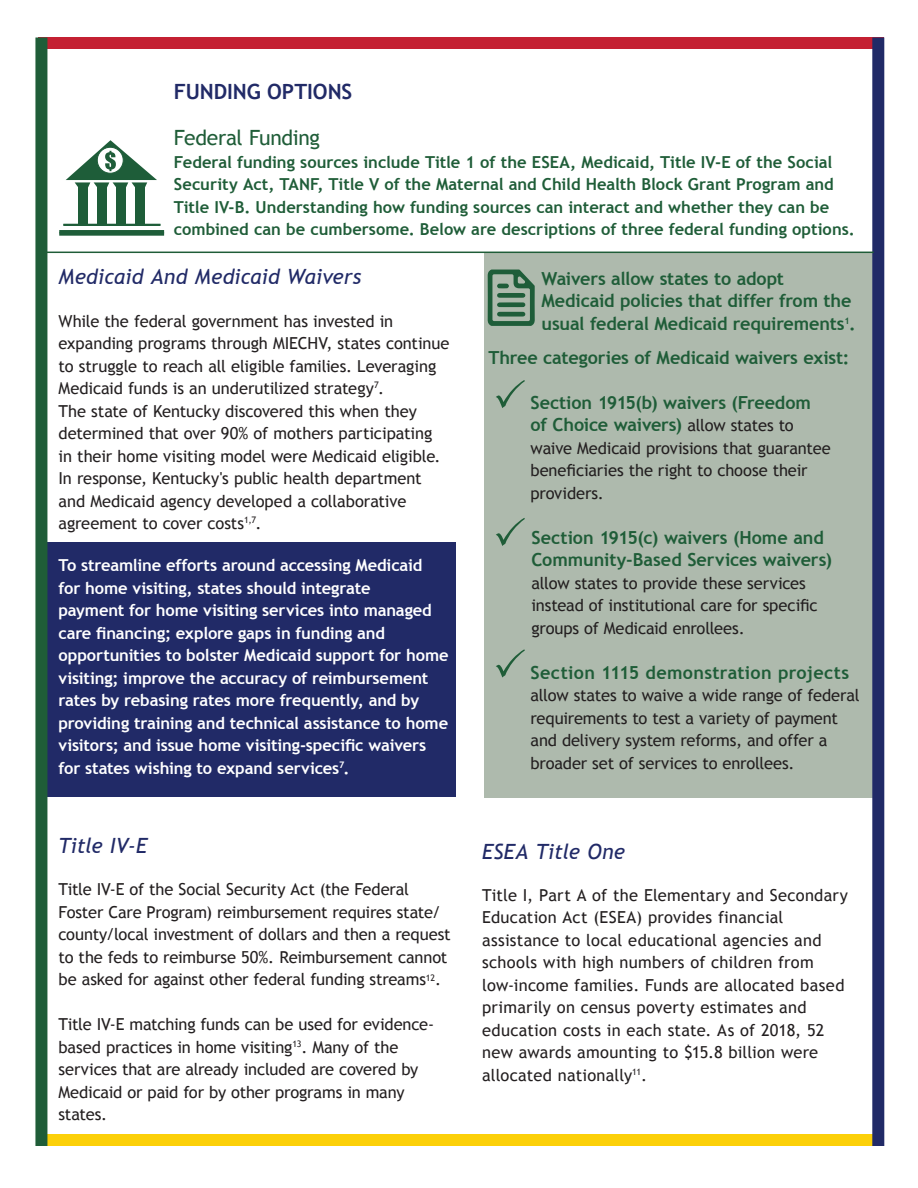
<style>
.page{position:relative;width:918px;height:1188px;background:#fff}
.page>*{position:absolute;margin:0;border:0;box-sizing:border-box;transform-origin:0 0}
.t1{font:italic 21px "Trebuchet MS";letter-spacing:.005em;color:#212a67}
.t2{font:700 21px "Trebuchet MS";letter-spacing:-.005em;color:#212a67}
.t3{font:21px "Trebuchet MS";letter-spacing:-.015em;color:#1f5d38}
.t4{font:700 18px/22.5px "Trebuchet MS";letter-spacing:-.005em;color:#1f5d38}
.t5{font:700 18px "Trebuchet MS";letter-spacing:.02em;color:#1f5d38}
.t6{font:16.5px/22.5px "Trebuchet MS";letter-spacing:-.005em;color:#231f20}
.t7{font:700 16.5px/22.5px "Trebuchet MS";letter-spacing:-.01em;color:#fff}
.t8{font:16.5px/22.5px "Trebuchet MS";letter-spacing:.015em;color:#231f20}
.t9{font:700 16.5px/22.5px "Trebuchet MS";color:#1f5d38}
.s1{font-weight:400;font-size:16.5px;color:#231f20}
</style>
<div class="page">
<div style="left:46px;top:542px;width:410px;height:255px;background:#212a67"></div>
<div style="left:484px;top:253px;width:396px;height:545px;background:#aebaad"></div>
<div style="left:39px;top:38px;width:845px;height:12px;background:#c42032"></div>
<div style="left:39px;top:1134px;width:845px;height:12px;background:#fcd009"></div>
<div style="left:35px;top:38px;width:12px;height:1108px;background:#1f5d38"></div>
<div style="left:872px;top:38px;width:12px;height:1108px;background:#212a67"></div>
<svg style="left:496px;top:380px;width:29px;height:28px"></svg>
<svg style="left:496px;top:518px;width:29px;height:28px"></svg>
<svg style="left:496px;top:649px;width:29px;height:29px"></svg>
<div style="left:79px;top:183px;width:9px;height:42px;background:#1e5d39"></div>
<div style="left:117px;top:183px;width:9px;height:42px;background:#1e5d39"></div>
<hr style="left:63px;top:224px;width:97px;height:2px;background:#1e5d39">
<div style="left:59px;top:230px;width:105px;height:6px;background:#1e5d39"></div>
<div style="left:98px;top:183px;width:9px;height:42px;background:#1e5d39"></div>
<div style="left:136px;top:183px;width:9px;height:42px;background:#1e5d39"></div>
<svg style="left:66px;top:140px;width:91px;height:48px"></svg>
<svg style="left:488px;top:270px;width:47px;height:56px"></svg>
<hr style="left:42px;top:252px;width:832px;height:1px;background:#1f5d38">
<p class="t2" style="left:174px;top:78px;width:180px">FUNDING OPTIONS</p>
<p class="t3" style="left:174px;top:125px;width:148px">Federal Funding</p>
<p class="t9" style="left:174px;top:151px;width:683px">Federal funding sources include Title 1 of the ESEA, Medicaid, Title IV-E of the Social Security Act, TANF, Title V of the Maternal and Child Health Block Grant Program and Title IV-B. Understanding how funding sources can interact and whether they can be combined can be cumbersome. Below are descriptions of three federal funding options.</p>
<p class="t1" style="left:58px;top:264px;width:304px">Medicaid And Medicaid Waivers</p>
<p class="t6" style="left:58px;top:310px;width:393px">While the federal government has invested in expanding programs through MIECHV, states continue to struggle to reach all eligible families. Leveraging Medicaid funds is an underutilized strategy<sup>7</sup>.<br>The state of Kentucky discovered this when they determined that over 90% of mothers participating in their home visiting model were Medicaid eligible.<br>In response, Kentucky's public health department and Medicaid agency developed a collaborative agreement to cover costs<sup>1,7</sup>.</p>
<p class="t7" style="left:58px;top:554px;width:392px">To streamline efforts around accessing Medicaid<br>for home visiting, states should integrate<br>payment for home visiting services into managed care financing; explore gaps in funding and opportunities to bolster Medicaid support for home visiting; improve the accuracy of reimbursement rates by rebasing rates more frequently, and by providing training and technical assistance to home visitors; and issue home visiting-specific waivers for states wishing to expand services<sup>7</sup>.</p>
<p class="t4" style="left:541px;top:267px;width:316px">Waivers allow states to adopt<br>Medicaid policies that differ from the usual federal Medicaid requirements<sup>1</sup>.</p>
<p class="t4" style="left:488px;top:346px;width:363px">Three categories of Medicaid waivers exist:</p>
<p class="t4" style="left:531px;top:391px;width:282px">Section 1915(b) waivers (Freedom of Choice waivers) <span class="s1">allow states to</span></p>
<p class="t6" style="left:531px;top:437px;width:302px">waive Medicaid provisions that guarantee beneficiaries the right to choose their providers.</p>
<p class="t4" style="left:532px;top:526px;width:302px">Section 1915(c) waivers (Home and<br>Community-Based Services waivers)</p>
<p class="t6" style="left:532px;top:572px;width:288px">allow states to provide these services instead of institutional care for specific groups of Medicaid enrollees.</p>
<p class="t5" style="left:531px;top:661px;width:320px">Section 1115 demonstration projects</p>
<p class="t6" style="left:531px;top:684px;width:331px">allow states to waive a wide range of federal requirements to test a variety of payment and delivery system reforms, and offer a broader set of services to enrollees.</p>
<p class="t1" style="left:58px;top:833px;width:90px">Title IV-E</p>
<p class="t6" style="left:58px;top:879px;width:394px">Title IV-E of the Social Security Act (the Federal Foster Care Program) reimbursement requires state/ county/local investment of dollars and then a request to the feds to reimburse 50%. Reimbursement cannot be asked for against other federal funding streams<sup>12</sup>.</p>
<p class="t6" style="left:58px;top:1014px;width:377px">Title IV-E matching funds can be used for evidence&shy;based practices in home visiting<sup>13</sup>. Many of the services that are already included are covered by Medicaid or paid for by other programs in many states.</p>
<p class="t1" style="left:482px;top:839px;width:145px">ESEA Title One</p>
<p class="t8" style="left:482px;top:884px;width:367px">Title I, Part A of the Elementary and Secondary Education Act (ESEA) provides financial assistance to local educational agencies and schools with high numbers of children from low-income families. Funds are allocated based primarily on census poverty estimates and education costs in each state. As of 2018, 52 new awards amounting to $15.8 billion were allocated nationally<sup>11</sup>.</p>
</div>
